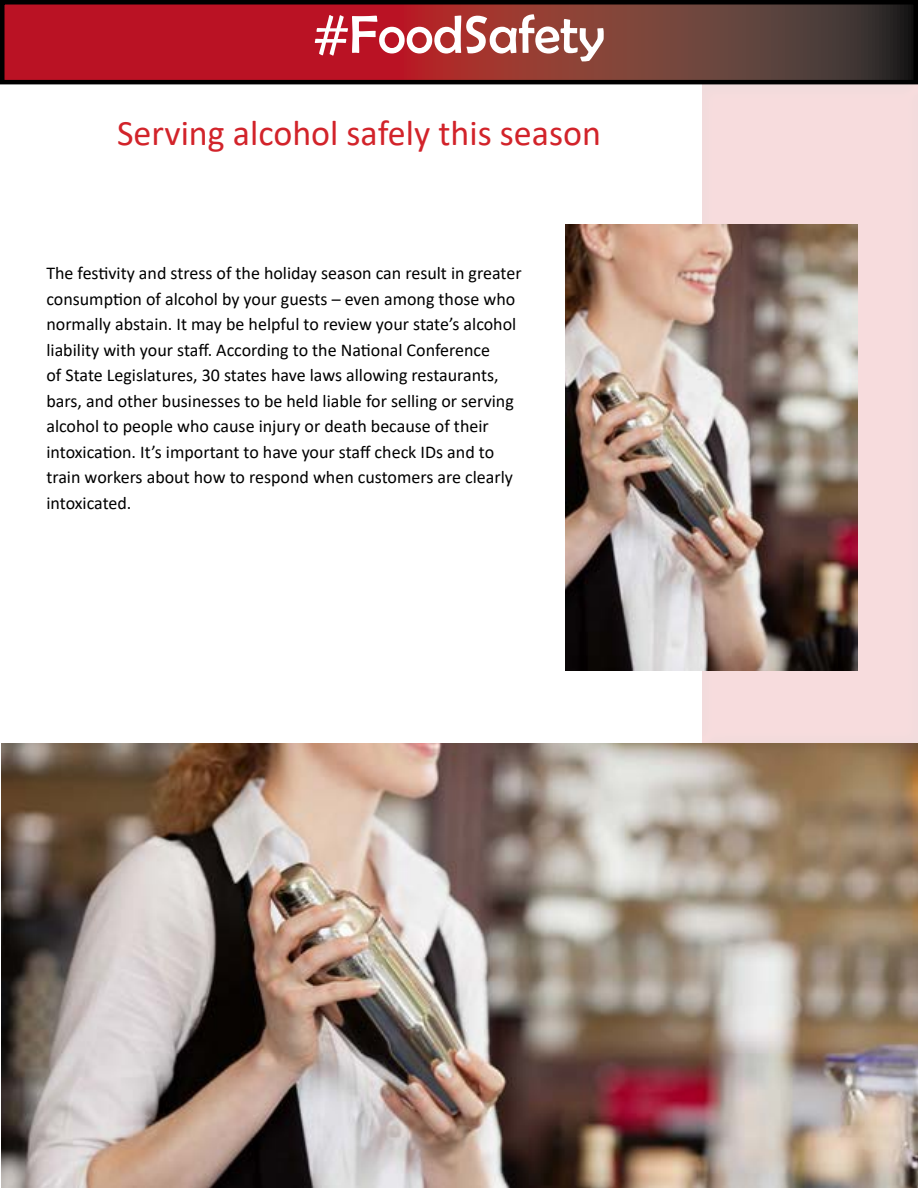
<style>
.page{position:relative;width:918px;height:1188px;background:#fff}
.page>*{position:absolute;margin:0;border:0;box-sizing:border-box;transform-origin:0 0}
.t1{font:54px "Berlin Sans FB";color:#fff}
.t2{font:36px "Calibri";color:#d2232a}
.t3{font:18px/25.5px "Calibri";color:#000}
</style>
<div class="page">
<div style="left:688px;top:72px;width:230px;height:675px;background:#000;opacity:.23"></div>
<svg style="left:5px;top:5px;width:908px;height:74px;background:#94282d"></svg>
<div style="left:0;top:0;width:918px;height:84px;border:4px solid #000"></div>
<img style="left:2px;top:743px;width:916px;height:445px">
<img style="left:566px;top:225px;width:291px;height:446px">
<h1 class="t1" style="left:313px;top:4px;width:293px">#FoodSafety</h1>
<h2 class="t2" style="left:117px;top:108px;width:486px">Serving alcohol safely this season</h2>
<p class="t3" style="left:46px;top:260px;width:477px">The festivity and stress of the holiday season can result in greater consumption of alcohol by your guests – even among those who normally abstain. It may be helpful to review your state’s alcohol liability with your staff. According to the National Conference<br>of State Legislatures, 30 states have laws allowing restaurants, bars, and other businesses to be held liable for selling or serving alcohol to people who cause injury or death because of their intoxication. It’s important to have your staff check IDs and to train workers about how to respond when customers are clearly intoxicated.</p>
</div>
